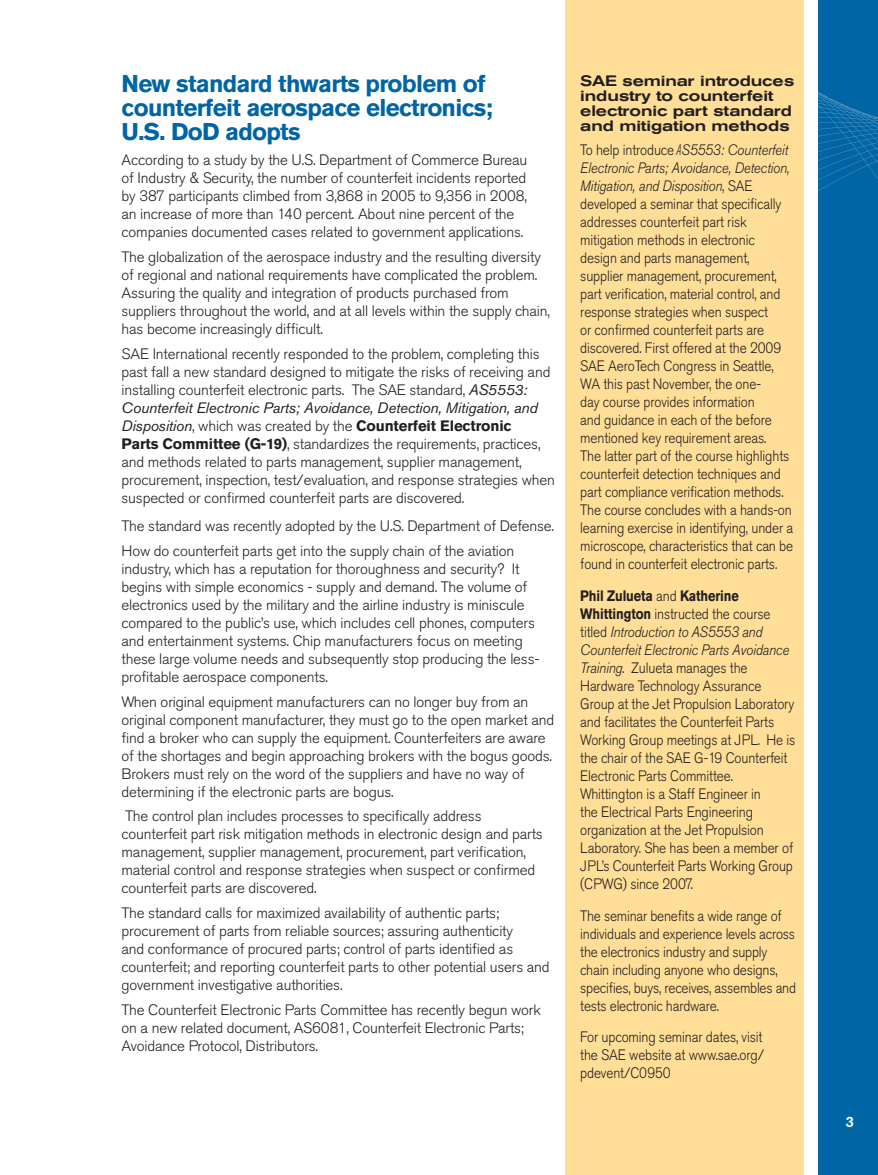
<style>
.page{position:relative;width:878px;height:1175px;background:#fff}
.page>*{position:absolute;margin:0;border:0;box-sizing:border-box;transform-origin:0 0}
.t1{font:700 24px/24px "Akzidenz Grotesk Pro";letter-spacing:-.03em;color:#0065a4}
.t2{font:300 15px/18px "Akzidenz Grotesk Pro";letter-spacing:-.01em;color:#231f20}
.t3{font:300 15px/18px "Akzidenz Grotesk Pro";letter-spacing:-.01em;color:#231f20;scale:.9 1}
.t4{font:500 expanded 15px/15px "Akzidenz Grotesk Pro";letter-spacing:-.01em;color:#231f20}
.t5{font:500 15px "Akzidenz Grotesk Pro";color:#fff}
.s1{font-weight:400;font-style:italic}
.s2{font-weight:700}
.s3{font-style:italic;font-stretch:condensed}
.s4{font-style:italic}
</style>
<div class="page">
<div style="left:818px;top:0;width:60px;height:1174px;background:#0065a4"></div>
<svg style="left:803px;top:93px;width:53px;height:17px"></svg>
<svg style="left:803px;top:110px;width:75px;height:241px"></svg>
<div style="left:565px;top:0;width:238px;height:1174px;background:#ffde97"></div>
<h1 class="t1" style="left:122px;top:72px;width:372px">New standard thwarts problem of counterfeit aerospace electronics;<br>U.S. DoD adopts</h1>
<p class="t2" style="left:122px;top:151px;width:407px">According to a study by the U.S. Department of Commerce Bureau of Industry &amp; Security, the number of counterfeit incidents reported by 387 participants climbed from 3,868 in 2005 to 9,356 in 2008, an increase of more than 140 percent. About nine percent of the companies documented cases related to government applications.</p>
<p class="t2" style="left:122px;top:248px;width:430px">The globalization of the aerospace industry and the resulting diversity of regional and national requirements have complicated the problem.<br>Assuring the quality and integration of products purchased from suppliers throughout the world, and at all levels within the supply chain, has become increasingly difficult.</p>
<p class="t2" style="left:122px;top:344px;width:435px">SAE International recently responded to the problem, completing this past fall a new standard designed to mitigate the risks of receiving and installing counterfeit electronic parts. The SAE standard, <span class="s1">AS5553:<br>Counterfeit Electronic Parts; Avoidance, Detection, Mitigation, and Disposition</span>, which was created by the <span class="s2">Counterfeit Electronic<br>Parts Committee (G-19)</span>, standardizes the requirements, practices, and methods related to parts management, supplier management, procurement, inspection, test/evaluation, and response strategies when suspected or confirmed counterfeit parts are discovered.</p>
<p class="t2" style="left:122px;top:513px;width:434px;line-height:24.8px">The standard was recently adopted by the U.S. Department of Defense.<br>How do counterfeit parts get into the supply chain of the aviation</p>
<p class="t2" style="left:122px;top:559px;width:419px">industry, which has a reputation for thoroughness and security? It begins with simple economics - supply and demand. The volume of electronics used by the military and the airline industry is miniscule compared to the public’s use, which includes cell phones, computers and entertainment systems. Chip manufacturers focus on meeting these large volume needs and subsequently stop producing the less&shy;profitable aerospace components.</p>
<p class="t2" style="left:122px;top:692px;width:434px">When original equipment manufacturers can no longer buy from an original component manufacturer, they must go to the open market and find a broker who can supply the equipment. Counterfeiters are aware of the shortages and begin approaching brokers with the bogus goods.<br>Brokers must rely on the word of the suppliers and have no way of determining if the electronic parts are bogus.</p>
<p class="t2" style="left:122px;top:807px;width:422px">The control plan includes processes to specifically address counterfeit part risk mitigation methods in electronic design and parts management, supplier management, procurement, part verification, material control and response strategies when suspect or confirmed counterfeit parts are discovered.</p>
<p class="t2" style="left:122px;top:904px;width:429px">The standard calls for maximized availability of authentic parts; procurement of parts from reliable sources; assuring authenticity<br>and conformance of procured parts; control of parts identified as counterfeit; and reporting counterfeit parts to other potential users and government investigative authorities.</p>
<p class="t2" style="left:122px;top:1000px;width:421px">The Counterfeit Electronic Parts Committee has recently begun work on a new related document, AS6081, Counterfeit Electronic Parts;<br>Avoidance Protocol, Distributors.</p>
<p class="t4" style="left:580px;top:73px;width:215px">SAE seminar introduces industry to counterfeit electronic part standard and mitigation methods</p>
<p class="t3" style="left:580px;top:141px;width:238px">To help introduce <span class="s3">A</span><span class="s4">S5553: Counterfeit Electronic Parts; Avoidance, Detection, Mitigation, and Disposition</span>, SAE developed a seminar that specifically addresses counterfeit part risk mitigation methods in electronic design and parts management, supplier management, procurement, part verification, material control, and response strategies when suspect<br>or confirmed counterfeit parts are discovered. First offered at the 2009<br>SAE AeroTech Congress in Seattle, WA this past November, the one-<br>day course provides information<br>and guidance in each of the before mentioned key requirement areas.<br>The latter part of the course highlights counterfeit detection techniques and part compliance verification methods.<br>The course concludes with a hands-on learning exercise in identifying, under a microscope, characteristics that can be found in counterfeit electronic parts.</p>
<p class="t3" style="left:580px;top:587px;width:240px"><span class="s2">Phil Zulueta</span> and <span class="s2">Katherine Whittington</span> instructed the course titled <span class="s4">Introduction to AS5553 and Counterfeit Electronic Parts Avoidance Training</span>. Zulueta manages the Hardware Technology Assurance Group at the Jet Propulsion Laboratory and facilitates the Counterfeit Parts Working Group meetings at JPL. He is the chair of the SAE G-19 Counterfeit Electronic Parts Committee.<br>Whittington is a Staff Engineer in<br>the Electrical Parts Engineering organization at the Jet Propulsion Laboratory. She has been a member of JPL’s Counterfeit Parts Working Group (CPWG) since 2007.</p>
<p class="t3" style="left:580px;top:906px;width:241px">The seminar benefits a wide range of individuals and experience levels across the electronics industry and supply chain including anyone who designs, specifies, buys, receives, assembles and tests electronic hardware.</p>
<p class="t3" style="left:580px;top:1028px;width:206px;text-align:justify">For upcoming seminar dates, visit the SAE website at www.sae.org/ pdevent/C0950</p>
<p class="t5" style="left:845px;top:1112px;width:10px">3</p>
</div>
